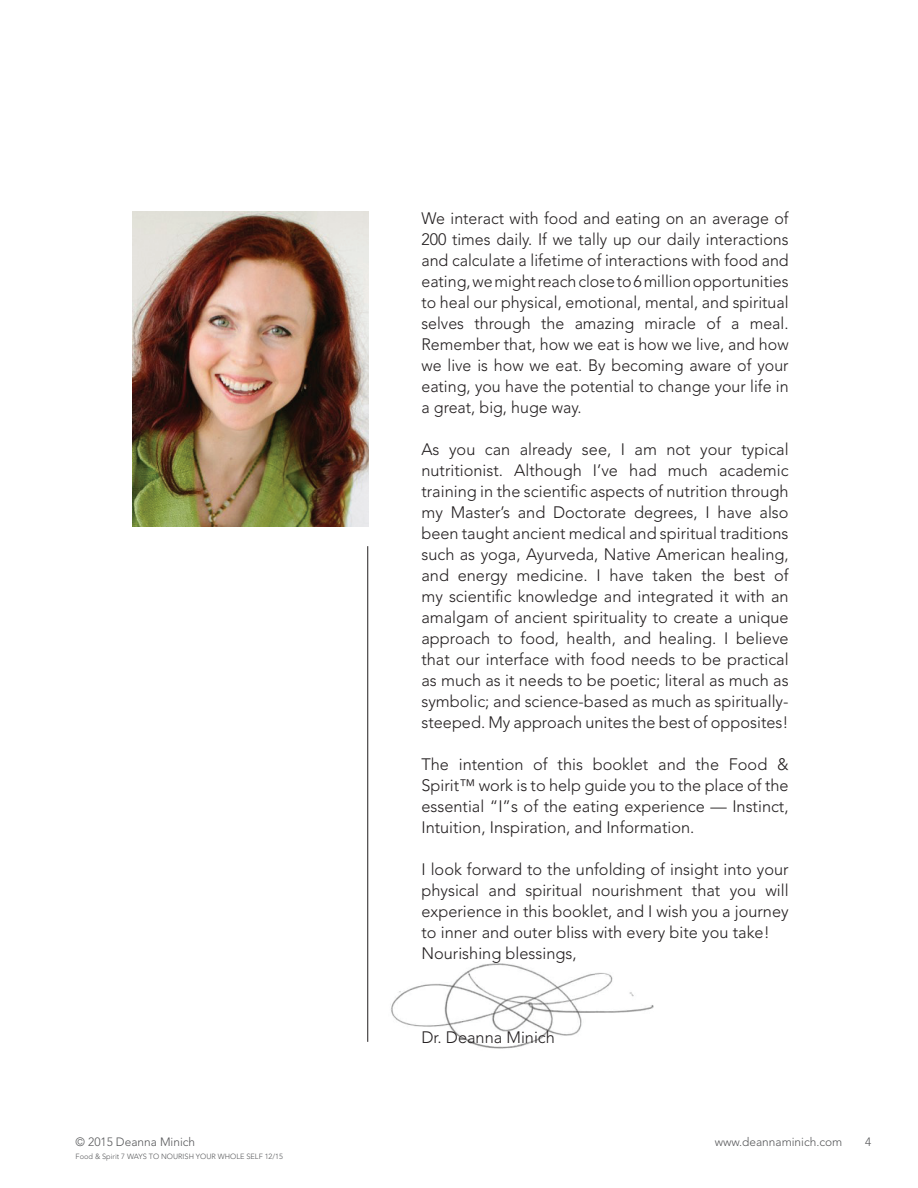
<style>
.page{position:relative;width:918px;height:1188px;background:#fff}
.page>*{position:absolute;margin:0;border:0;box-sizing:border-box;transform-origin:0 0}
.t1{font:300 16.5px/21px "Avenir";color:#231f20;text-align:justify}
.t2{font:300 12px "Avenir";color:#57585a}
.t3{font:300 7.5px "Avenir";color:#57585a}
</style>
<div class="page">
<img style="left:390px;top:963px;width:263px;height:86px">
<hr style="left:367px;top:546px;width:1px;height:496px;background:#231f20">
<img style="left:132px;top:211px;width:236px;height:316px">
<p class="t1" style="left:421px;top:208px;width:369px">We interact with food and eating on an average of 200 times daily. If we tally up our daily interactions and calculate a lifetime of interactions with food and eating, we might reach close to 6 million opportunities to heal our physical, emotional, mental, and spiritual selves through the amazing miracle of a meal.<br>Remember that, how we eat is how we live, and how we live is how we eat. By becoming aware of your eating, you have the potential to change your life in a great, big, huge way.</p>
<p class="t1" style="left:421px;top:439px;width:369px">As you can already see, I am not your typical nutritionist. Although I’ve had much academic training in the scientific aspects of nutrition through my Master’s and Doctorate degrees, I have also been taught ancient medical and spiritual traditions such as yoga, Ayurveda, Native American healing, and energy medicine. I have taken the best of my scientific knowledge and integrated it with an amalgam of ancient spirituality to create a unique approach to food, health, and healing. I believe that our interface with food needs to be practical as much as it needs to be poetic; literal as much as symbolic; and science-based as much as spiritually&shy;steeped. My approach unites the best of opposites!</p>
<p class="t1" style="left:421px;top:754px;width:369px">The intention of this booklet and the Food &amp; Spirit™ work is to help guide you to the place of the essential “I”s of the eating experience — Instinct, Intuition, Inspiration, and Information.</p>
<p class="t1" style="left:421px;top:859px;width:369px;text-align:left">I look forward to the unfolding of insight into your physical and spiritual nourishment that you will experience in this booklet, and I wish you a journey to inner and outer bliss with every bite you take!<br>Nourishing blessings,</p>
<p class="t1" style="left:421px;top:1027px;width:135px">Dr. Deanna Minich</p>
<p class="t2" style="left:76px;top:1135px;width:121px">© 2015 Deanna Minich</p>
<p class="t2" style="left:715px;top:1135px;width:129px">www.deannaminich.com</p>
<p class="t2" style="left:865px;top:1135px;width:8px">4</p>
<p class="t3" style="left:76px;top:1152px;width:209px">Food &amp; Spirit 7 WAYS TO NOURISH YOUR WHOLE SELF 12/15</p>
</div>
